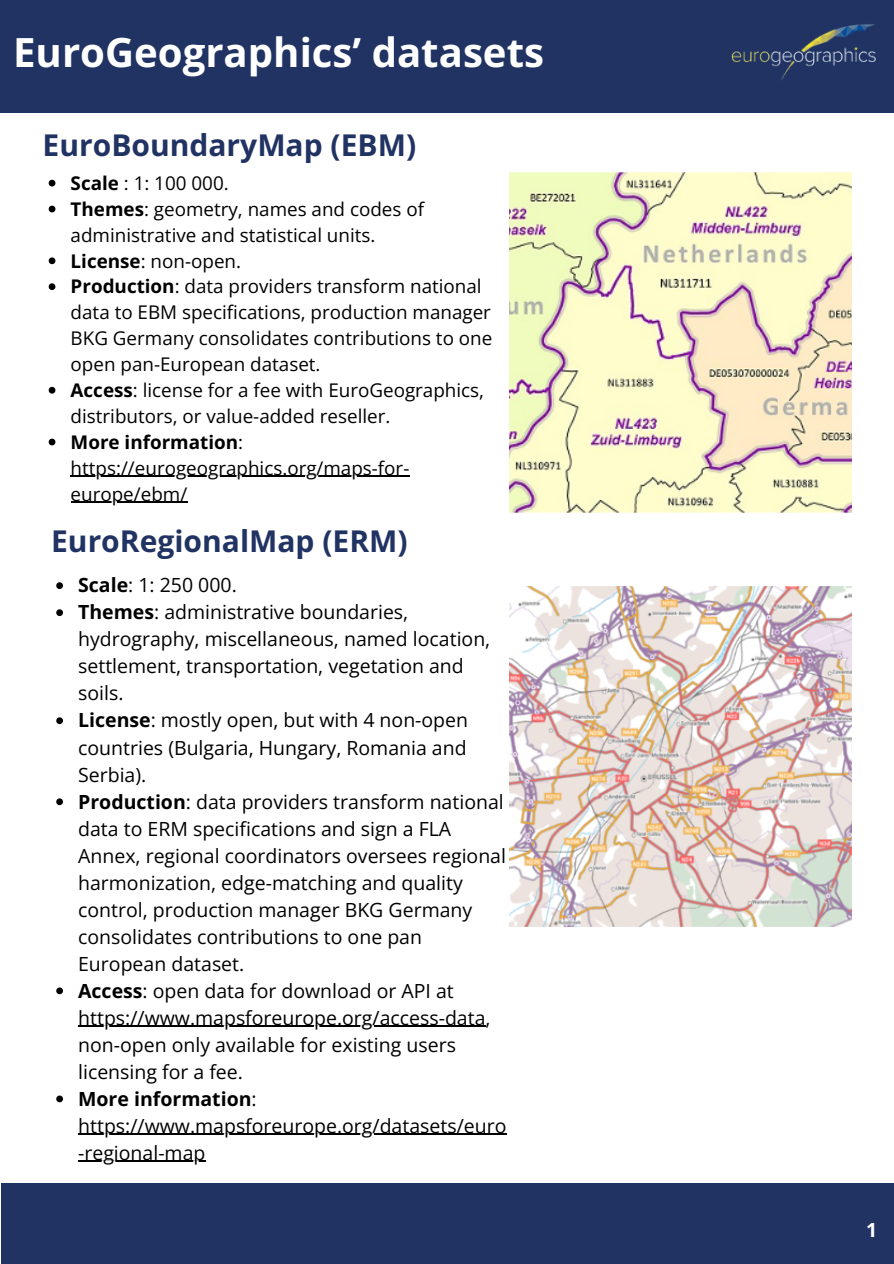
<style>
.page{position:relative;width:894px;height:1264px;background:#fff}
.page>*{position:absolute;margin:0;border:0;box-sizing:border-box;transform-origin:0 0}
.t1{font:700 40.2px "Open Sans";color:#fff}
.t2{font:700 30px "Open Sans";color:#213363}
.t3{font:19.5px/27px "Open Sans";color:#000}
.t4{font:700 19.5px "Open Sans";color:#fff}
.t5{font:18.9px/25.8px "Open Sans";color:#000}
.t6{font:700 18.9px "Open Sans";color:#000}
.s1{font-weight:700}
.s2{font-weight:400}
</style>
<div class="page">
<div style="left:0;top:0;width:893px;height:112px;background:#213363"></div>
<div style="left:2px;top:1183px;width:891px;height:80px;background:#213363"></div>
<img style="left:714px;top:24px;width:179px;height:89px">
<img style="left:509px;top:172px;width:342px;height:341px">
<svg style="left:49px;top:180px;width:6px;height:6px"></svg>
<svg style="left:49px;top:206px;width:6px;height:6px"></svg>
<svg style="left:49px;top:257px;width:6px;height:7px"></svg>
<svg style="left:49px;top:283px;width:6px;height:7px"></svg>
<svg style="left:49px;top:387px;width:6px;height:6px"></svg>
<svg style="left:49px;top:438px;width:6px;height:7px"></svg>
<hr style="left:71px;top:476px;width:338px;height:1px;background:#000">
<hr style="left:71px;top:501px;width:116px;height:2px;background:#000">
<svg style="left:56px;top:582px;width:7px;height:7px"></svg>
<svg style="left:56px;top:609px;width:7px;height:7px"></svg>
<svg style="left:56px;top:717px;width:7px;height:7px"></svg>
<svg style="left:56px;top:798px;width:7px;height:7px"></svg>
<svg style="left:56px;top:987px;width:7px;height:7px"></svg>
<hr style="left:78px;top:1025px;width:407px;height:1px;background:#000">
<svg style="left:56px;top:1095px;width:7px;height:7px"></svg>
<hr style="left:78px;top:1133px;width:428px;height:1px;background:#000">
<hr style="left:78px;top:1160px;width:127px;height:1px;background:#000">
<img style="left:509px;top:586px;width:342px;height:341px">
<p class="t1" style="left:13px;top:24px;width:532px">EuroGeographics’ datasets</p>
<h2 class="t2" style="left:43px;top:123px;width:375px">EuroBoundaryMap (EBM)</h2>
<p class="t5" style="left:71px;top:170px;width:159px"><span class="s1">Scale</span> : 1: 100 000.</p>
<p class="t5" style="left:71px;top:195px;width:355px"><span class="s1">Themes</span>: geometry, names and codes of administrative and statistical units.</p>
<p class="t5" style="left:71px;top:247px;width:172px"><span class="s1">License</span>: non-open.</p>
<p class="t5" style="left:71px;top:273px;width:423px"><span class="s1">Production</span>: data providers transform national data to EBM specifications, production manager BKG Germany consolidates contributions to one open pan-European dataset.</p>
<p class="t5" style="left:71px;top:377px;width:415px"><span class="s1">Access</span>: license for a fee with EuroGeographics, distributors, or value-added reseller.</p>
<p class="t6" style="left:71px;top:428px;width:174px">More information<span class="s2">:</span></p>
<p class="t5" style="left:71px;top:454px;width:340px">https://eurogeographics.org/maps-for-</p>
<h2 class="t5" style="left:71px;top:480px;width:118px">europe/ebm/</h2>
<p class="t2" style="left:51px;top:520px;width:358px">EuroRegionalMap (ERM)</p>
<p class="t3" style="left:78px;top:571px;width:160px"><span class="s1">Scale</span>: 1: 250 000.</p>
<p class="t3" style="left:78px;top:598px;width:413px"><span class="s1">Themes</span>: administrative boundaries, hydrography, miscellaneous, named location, settlement, transportation, vegetation and soils.</p>
<p class="t3" style="left:78px;top:706px;width:391px;text-align:justify"><span class="s1">License</span>: mostly open, but with 4 non-open countries (Bulgaria, Hungary, Romania and Serbia).</p>
<p class="t3" style="left:78px;top:787px;width:429px"><span class="s1">Production</span>: data providers transform national data to ERM specifications and sign a FLA Annex, regional coordinators oversees regional harmonization, edge-matching and quality control, production manager BKG Germany consolidates contributions to one pan European dataset.</p>
<p class="t3" style="left:78px;top:976px;width:377px"><span class="s1">Access</span>: open data for download or API at</p>
<p class="t3" style="left:78px;top:1003px;width:414px">https://www.mapsforeurope.org/access-data, non-open only available for existing users licensing for a fee.<br><span class="s1">More information</span>:</p>
<p class="t3" style="left:78px;top:1111px;width:430px">https://www.mapsforeurope.org/datasets/euro</p>
<p class="t3" style="left:78px;top:1138px;width:129px">-regional-map</p>
<p class="t4" style="left:865px;top:1215px;width:13px">1</p>
</div>
